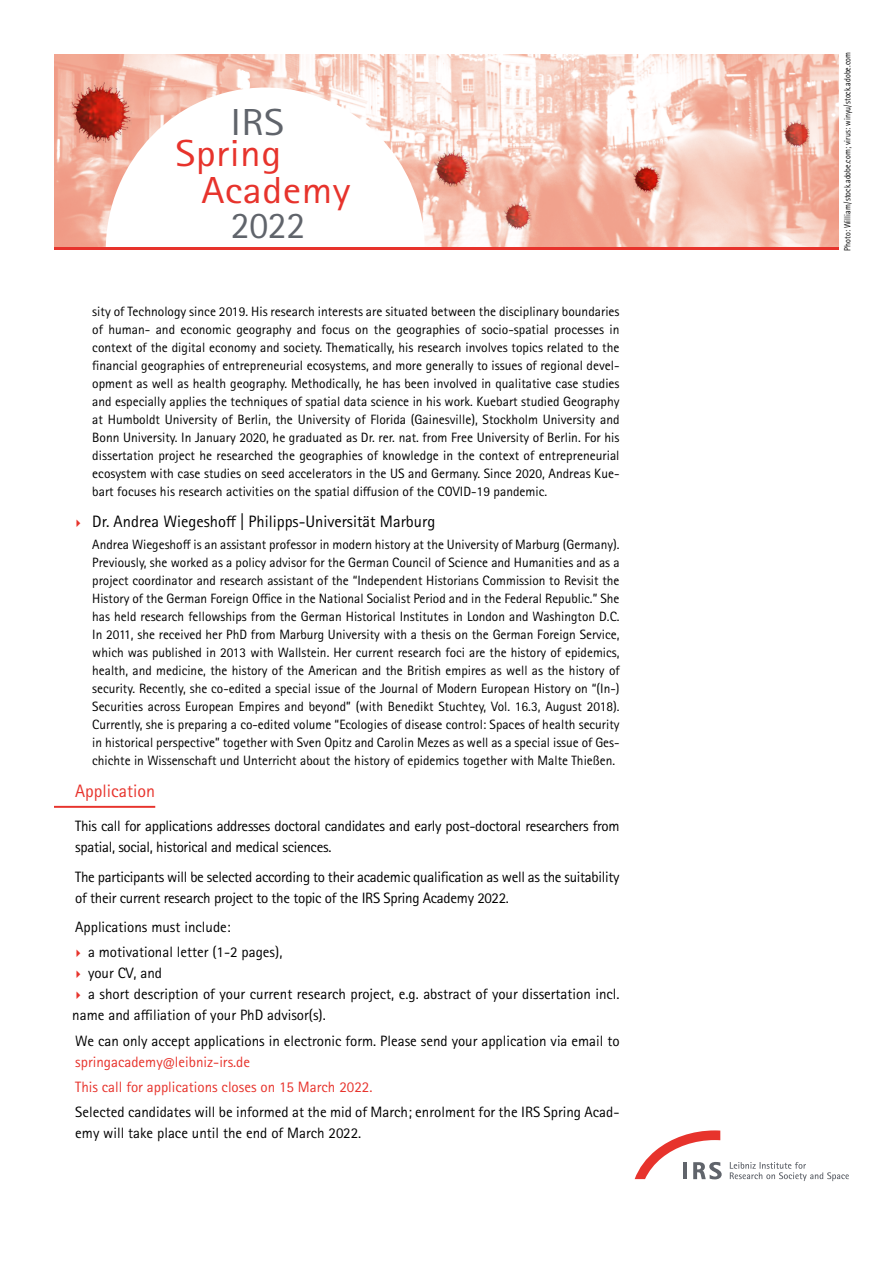
<style>
.page{position:relative;width:893px;height:1263px;background:#fff}
.page>*{position:absolute;margin:0;border:0;box-sizing:border-box;transform-origin:0 0}
.t1{font:37.65px "Rotis Sans Serif Pro";letter-spacing:.01em;color:#e7332c;scale:1.1 1}
.t2{font:37.65px "Rotis Sans Serif Pro";color:#60646b}
.t3{font:37.65px "Rotis Sans Serif Pro";color:#60646b;scale:1.1 1}
.Linie{font:18px "Rotis Sans Serif Pro";color:#e7332c}
.t4{font:16.5px "Rotis Sans Serif Pro";color:#000}
.fließ{font:15px/21px "Rotis Sans Serif Pro";color:#000}
.fließ-2{font:15px/21px "Rotis Sans Serif Pro";letter-spacing:-.02em;color:#000}
.fließ-guest{font:13.5px/18px "Rotis Sans Serif Pro";color:#000;text-align:justify}
.t5{font:9px "Rotis Sans Serif Pro";letter-spacing:.01em;color:#000;scale:.88 1}
.s1{color:#e7332c}
</style>
<div class="page">
<svg style="left:730px;top:1162px;width:119px;height:19px"></svg>
<svg style="left:635px;top:1130px;width:87px;height:49px"></svg>
<img style="left:54px;top:54px;width:785px;height:194px">
<svg style="left:106px;top:87px;width:319px;height:161px"></svg>
<hr style="left:54px;top:248px;width:785px;height:2px;background:#e7332c">
<img style="left:435px;top:150px;width:36px;height:37px">
<img style="left:633px;top:165px;width:27px;height:27px">
<img style="left:505px;top:201px;width:27px;height:28px">
<img style="left:783px;top:120px;width:26px;height:28px">
<img style="left:72px;top:82px;width:60px;height:61px">
<hr style="left:54px;top:806px;width:101px;height:2px;background:#e7332c">
<h1 class="t3" style="left:230px;top:100px;width:50px">IRS</h1>
<h1 class="t1" style="left:176px;top:131px;width:98px">Spring</h1>
<h1 class="t1" style="left:201px;top:168px;width:137px">Academy</h1>
<h1 class="t2" style="left:231px;top:203px;width:76px">2022</h1>
<p class="fließ-guest" style="left:92px;top:302px;width:529px">sity of Technology since 2019. His research interests are situated between the disciplinary boundaries of human- and economic geography and focus on the geographies of socio-spatial processes in context of the digital economy and society. Thematically, his research involves topics related to the financial geographies of entrepreneurial ecosystems, and more generally to issues of regional devel&shy;opment as well as health geography. Methodically, he has been involved in qualitative case studies and especially applies the techniques of spatial data science in his work. Kuebart studied Geography at Humboldt University of Berlin, the University of Florida (Gainesville), Stockholm University and Bonn University. In January 2020, he graduated as Dr. rer. nat. from Free University of Berlin. For his dissertation project he researched the geographies of knowledge in the context of entrepreneurial ecosystem with case studies on seed accelerators in the US and Germany. Since 2020, Andreas Kue&shy;bart focuses his research activities on the spatial diffusion of the COVID-19 pandemic.</p>
<p class="t4" style="left:92px;top:511px;width:344px">Dr. Andrea Wiegeshoff | Philipps-Universität Marburg</p>
<p class="fließ-guest" style="left:92px;top:535px;width:529px">Andrea Wiegeshoff is an assistant professor in modern history at the University of Marburg (Germany).<br>Previously, she worked as a policy advisor for the German Council of Science and Humanities and as a project coordinator and research assistant of the “Independent Historians Commission to Revisit the History of the German Foreign Office in the National Socialist Period and in the Federal Republic.” She has held research fellowships from the German Historical Institutes in London and Washington D.C.<br>In 2011, she received her PhD from Marburg University with a thesis on the German Foreign Service, which was published in 2013 with Wallstein. Her current research foci are the history of epidemics, health, and medicine, the history of the American and the British empires as well as the history of security. Recently, she co-edited a special issue of the Journal of Modern European History on “(In-)<br>Securities across European Empires and beyond” (with Benedikt Stuchtey, Vol. 16.3, August 2018).<br>Currently, she is preparing a co-edited volume “Ecologies of disease control: Spaces of health security in historical perspective” together with Sven Opitz and Carolin Mezes as well as a special issue of Ges&shy;chichte in Wissenschaft und Unterricht about the history of epidemics together with Malte Thießen.</p>
<p class="Linie" style="left:75px;top:781px;width:81px">Application</p>
<p class="fließ-2" style="left:75px;top:816px;width:546px">This call for applications addresses doctoral candidates and early post-doctoral researchers from spatial, social, historical and medical sciences.</p>
<p class="fließ-2" style="left:75px;top:866px;width:546px">The participants will be selected according to their academic qualification as well as the suitability of their current research project to the topic of the IRS Spring Academy 2022.</p>
<p class="fließ" style="left:75px;top:917px;width:157px">Applications must include:</p>
<p class="fließ" style="left:88px;top:942px;width:196px">a motivational letter (1-2 pages),</p>
<p class="fließ" style="left:88px;top:963px;width:76px">your CV, and</p>
<p class="fließ" style="left:72px;top:984px;width:549px;text-indent:16px">a short description of your current research project, e.g. abstract of your dissertation incl. name and affiliation of your PhD advisor(s).</p>
<p class="fließ" style="left:75px;top:1030px;width:546px">We can only accept applications in electronic form. Please send your application via email to <span class="s1">springacademy@leibniz-irs.de</span></p>
<p class="fließ" style="left:75px;top:1074px;width:546px;line-height:25.2px"><span class="s1">This call for applications closes on 15 March 2022.<br></span>Selected candidates will be informed at the mid of March; enrolment for the IRS Spring Acad-</p>
<p class="fließ" style="left:75px;top:1123px;width:288px">emy will take place until the end of March 2022.</p>
<p class="t5" style="left:842px;top:251px;width:227px;rotate:-90deg">Photo: William/stock.adobe.com; virus: winyu/stock.adobe.com</p>
</div>
